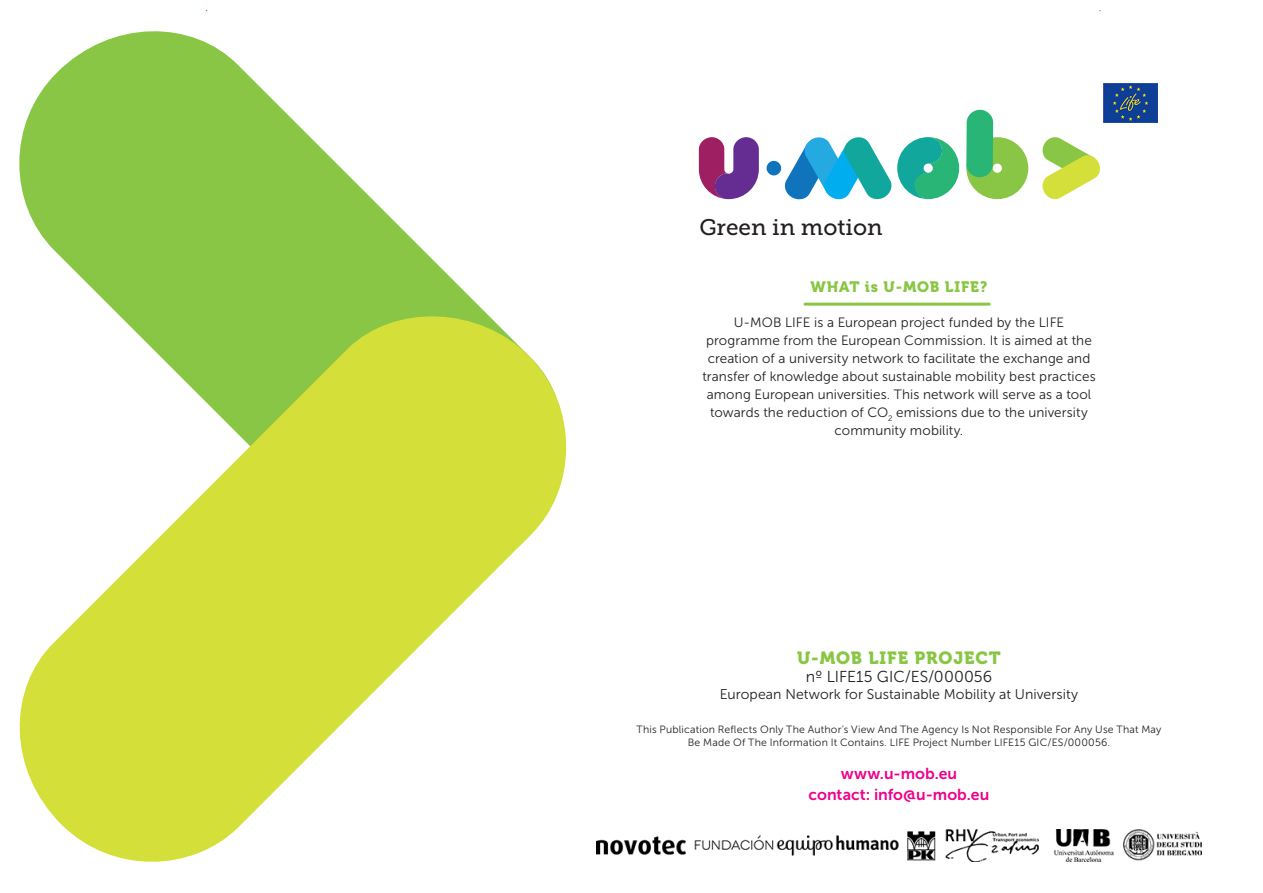
<style>
.page{position:relative;width:1263px;height:893px;background:#fff}
.page>*{position:absolute;margin:0;border:0;box-sizing:border-box;transform-origin:0 0}
.t1{font:22.5px "Museo Slab 500";color:#231f20}
.t2{font:17.55px "Museo 900";letter-spacing:.045em;color:#8ac645}
.t3{font:15.75px "Museo Sans 700";letter-spacing:.005em;color:#ed028c}
.t4{font:15.75px "Museo Sans 300";letter-spacing:.005em;color:#231f20}
.t5{font:15px "Museo 900";letter-spacing:.06em;color:#8ac645}
.t6{font:14.1px "Museo Sans 300";letter-spacing:.005em;color:#231f20}
.t7{font:13.5px/18px "Museo Sans 300";letter-spacing:.005em;color:#231f20;text-align:center}
.t8{font:10.5px/12.6px "Museo Sans 300";letter-spacing:.02em;color:#231f20;text-align:center}
</style>
<div class="page">
<svg style="left:19px;top:31px;width:458px;height:273px;fill:#8ac645"></svg>
<svg style="left:19px;top:304px;width:548px;height:558px;fill:#d5df39"></svg>
<svg style="left:966px;top:137px;width:62px;height:62px"></svg>
<div style="left:766px;top:161px;width:15px;height:14px;background:#1074bc;border-radius:50%"></div>
<svg style="left:699px;top:137px;width:60px;height:62px"></svg>
<svg style="left:784px;top:137px;width:175px;height:63px"></svg>
<svg style="left:1042px;top:137px;width:58px;height:63px"></svg>
<div style="left:966px;top:110px;width:27px;height:67px;background:#28b576;border-radius:13px"></div>
<img style="left:1104px;top:84px;width:54px;height:38px">
<hr style="left:805px;top:303px;width:184px;height:3px;background:#8ac645">
<img style="left:596px;top:829px;width:606px;height:33px">
<h1 class="t1" style="left:699px;top:215px;width:185px">Green in motion</h1>
<p class="t5" style="left:810px;top:279px;width:178px">WHAT is U-MOB LIFE?</p>
<p class="t7" style="left:702px;top:313px;width:395px">U-MOB LIFE is a European project funded by the LIFE programme from the European Commission. It is aimed at the creation of a university network to facilitate the exchange and transfer of knowledge about sustainable mobility best practices among European universities. This network will serve as a tool towards the reduction of CO<sub>2</sub> emissions due to the university community mobility.</p>
<p class="t2" style="left:797px;top:647px;width:205px">U-MOB LIFE PROJECT</p>
<p class="t4" style="left:806px;top:668px;width:188px">nº LIFE15 GIC/ES/000056</p>
<p class="t6" style="left:720px;top:687px;width:360px">European Network for Sustainable Mobility at University</p>
<p class="t8" style="left:637px;top:723px;width:526px">This Publication Reflects Only The Author’s View And The Agency Is Not Responsible For Any Use That May<br>Be Made Of The Information It Contains. LIFE Project Number LIFE15 GIC/ES/000056.</p>
<p class="t3" style="left:841px;top:765px;width:118px">www.u-mob.eu</p>
<p class="t3" style="left:809px;top:786px;width:182px">contact: info@u-mob.eu</p>
</div>
